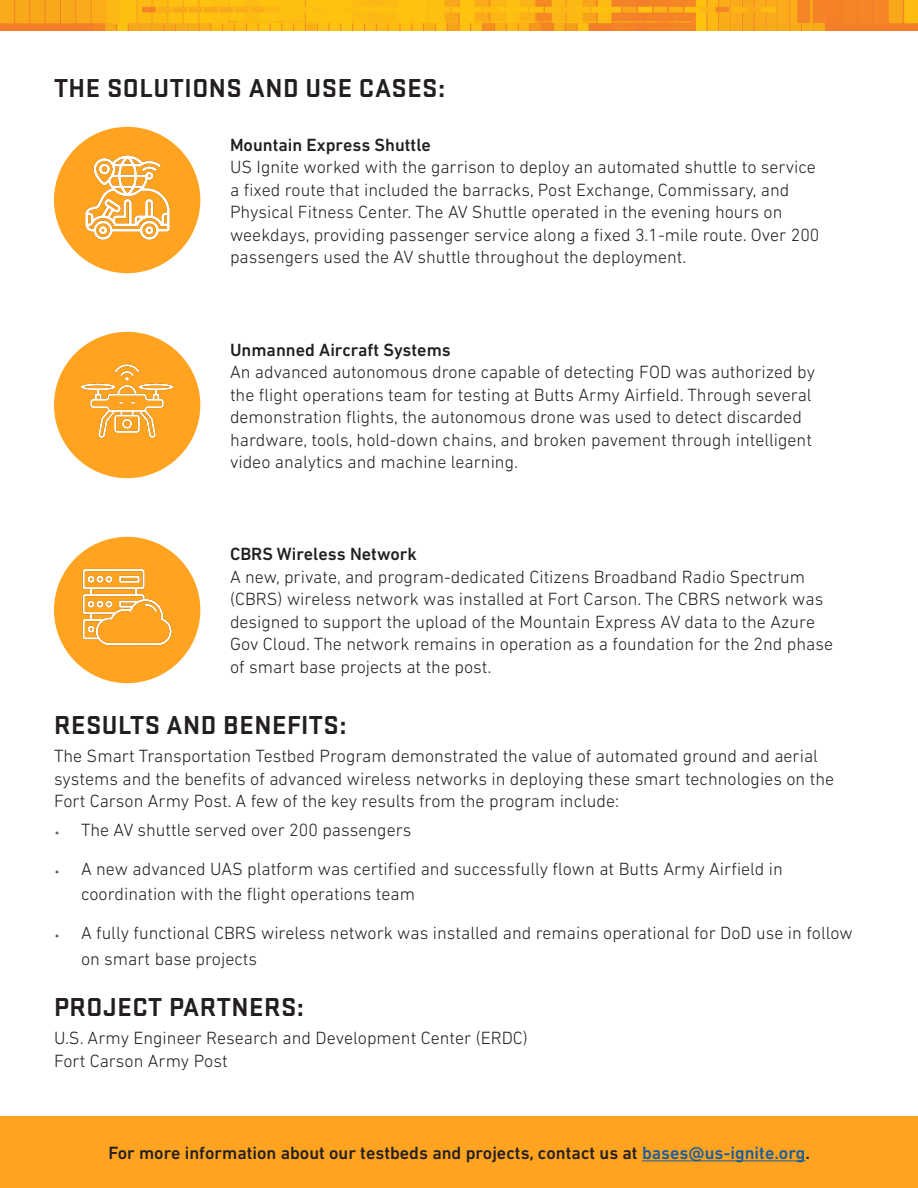
<style>
.page{position:relative;width:918px;height:1188px;background:#fff}
.page>*{position:absolute;margin:0;border:0;box-sizing:border-box;transform-origin:0 0}
.Header1{font:700 27px "Stratum 2";letter-spacing:.02em;color:#231f20}
.Bullet_List-3rd_Tier{font:300 18px/22.5px "DIN Next LT Pro";color:#231f20}
.t1{font:500 18px "DIN Next LT Pro";color:#231f20}
.s1{font-weight:500}
.s2{font-family:"Arial";font-weight:400}
.s3{color:#175d9e}
</style>
<div class="page">
<img style="left:0;top:0;width:918px;height:30px">
<div style="left:0;top:1117px;width:918px;height:71px;background:#ffa320"></div>
<hr style="left:642px;top:1160px;width:163px;height:1px;background:#175d9e">
<div style="left:54px;top:537px;width:146px;height:146px;background:#ffa320;border-radius:50%"></div>
<img style="left:82px;top:568px;width:90px;height:78px">
<div style="left:54px;top:127px;width:146px;height:146px;background:#ffa320;border-radius:50%"></div>
<img style="left:85px;top:155px;width:85px;height:85px">
<div style="left:54px;top:332px;width:146px;height:146px;background:#ffa320;border-radius:50%"></div>
<img style="left:69px;top:342px;width:117px;height:118px">
<p class="Header1" style="left:54px;top:69px;width:393px">THE SOLUTIONS AND USE CASES:</p>
<p class="Bullet_List-3rd_Tier" style="left:230px;top:133px;width:591px"><span class="s1">Mountain Express Shuttle<br></span>US Ignite worked with the garrison to deploy an automated shuttle to service a fixed route that included the barracks, Post Exchange, Commissary, and Physical Fitness Center. The AV Shuttle operated in the evening hours on weekdays, providing passenger service along a fixed 3.1-mile route. Over 200 passengers used the AV shuttle throughout the deployment.</p>
<p class="Bullet_List-3rd_Tier" style="left:230px;top:338px;width:587px"><span class="s1">Unmanned Aircraft Systems<br></span>An advanced autonomous drone capable of detecting FOD was authorized by the flight operations team for testing at Butts Army Airfield. Through several demonstration flights, the autonomous drone was used to detect discarded hardware, tools, hold-down chains, and broken pavement through intelligent video analytics and machine learning.</p>
<p class="Bullet_List-3rd_Tier" style="left:230px;top:543px;width:605px"><span class="s1">CBRS Wireless Network<br></span>A new, private, and program-dedicated Citizens Broadband Radio Spectrum (CBRS) wireless network was installed at Fort Carson. The CBRS network was designed to support the upload of the Mountain Express AV data to the Azure Gov Cloud. The network remains in operation as a foundation for the 2nd phase of smart base projects at the post.</p>
<p class="Header1" style="left:54px;top:706px;width:294px">RESULTS AND BENEFITS:</p>
<p class="Bullet_List-3rd_Tier" style="left:54px;top:745px;width:782px">The Smart Transportation Testbed Program demonstrated the value of automated ground and aerial systems and the benefits of advanced wireless networks in deploying these smart technologies on the<br>Fort Carson Army Post. A few of the key results from the program include:</p>
<p class="Bullet_List-3rd_Tier" style="left:54px;top:818px;width:359px"><span class="s2">˖</span> The AV shuttle served over 200 passengers</p>
<p class="Bullet_List-3rd_Tier" style="left:81px;top:856px;width:703px;line-height:25.5px;text-indent:-27px"><span class="s2">˖</span> A new advanced UAS platform was certified and successfully flown at Butts Army Airfield in coordination with the flight operations team</p>
<p class="Bullet_List-3rd_Tier" style="left:81px;top:920px;width:773px;line-height:25.5px;text-indent:-27px"><span class="s2">˖</span> A fully functional CBRS wireless network was installed and remains operational for DoD use in follow on smart base projects</p>
<p class="Header1" style="left:54px;top:988px;width:252px">PROJECT PARTNERS:</p>
<p class="Bullet_List-3rd_Tier" style="left:54px;top:1027px;width:475px">U.S. Army Engineer Research and Development Center (ERDC)<br>Fort Carson Army Post</p>
<p class="t1" style="left:108px;top:1143px;width:703px">For more information about our testbeds and projects, contact us at <span class="s3">bases@us-ignite.org</span>.</p>
</div>
